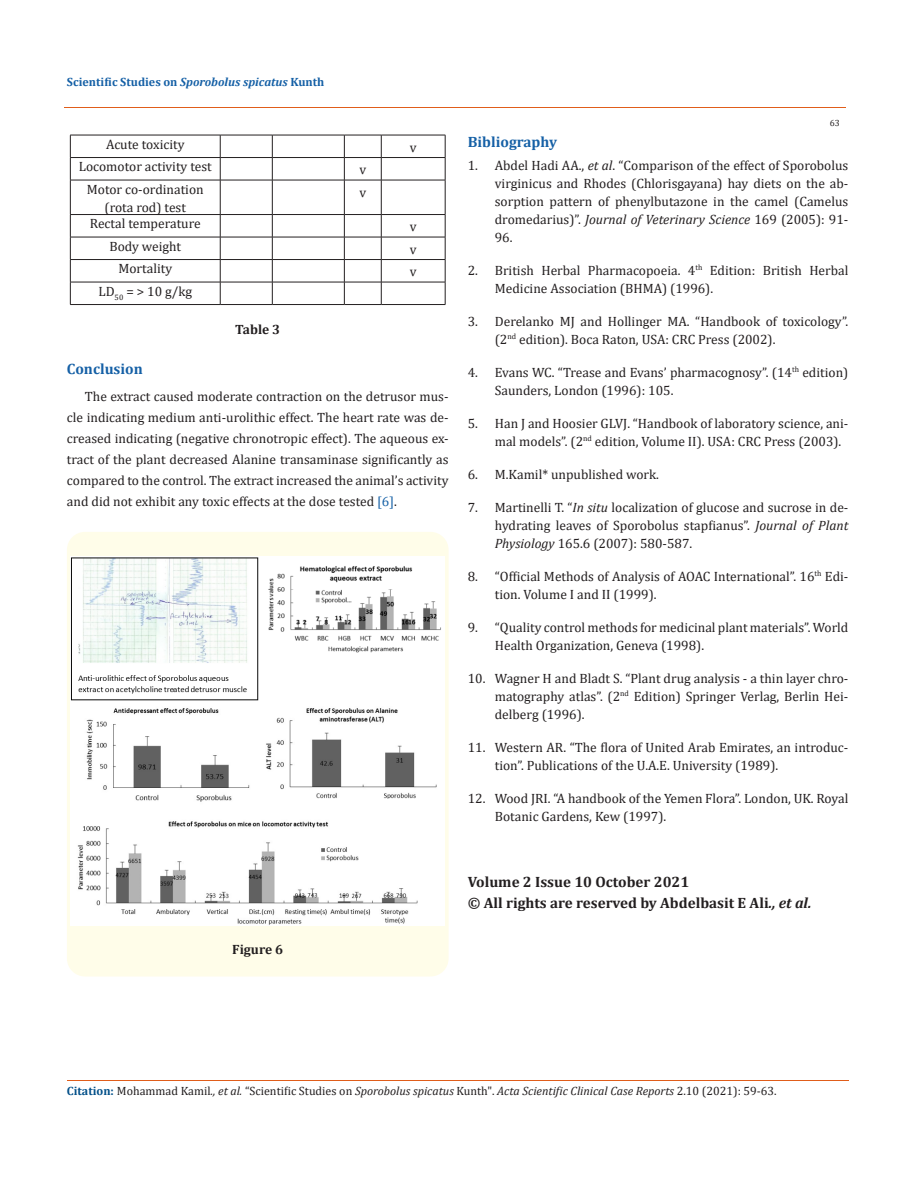
<style>
.page{position:relative;width:917px;height:1188px;background:#fff}
.page>*{position:absolute;margin:0;border:0;box-sizing:border-box;transform-origin:0 0}
.t1{font:700 15px "Cambria";color:#231f20}
.t2{font:700 15px "Cambria";color:#1560a6}
.t3{font:13.5px/18px "Cambria";color:#231f20}
.t4{font:700 13.5px "Cambria";color:#231f20}
.t5{font:italic 12px "Cambria";color:#231f20}
.t6{font:700 12px "Cambria";color:#1560a6}
.t7{font:9px "Cambria";color:#231f20}
.s1{font-style:italic}
.s2{color:#1560a6}
.s3{font-weight:700;font-style:normal;color:#035089}
.s4{font-style:normal}
</style>
<div class="page">
<hr style="left:70px;top:135px;width:150px;height:1px;background:#231f20">
<hr style="left:220px;top:135px;width:52px;height:1px;background:#231f20">
<hr style="left:272px;top:135px;width:72px;height:1px;background:#231f20">
<hr style="left:344px;top:135px;width:37px;height:1px;background:#231f20">
<hr style="left:381px;top:135px;width:64px;height:1px;background:#231f20">
<hr style="left:70px;top:157px;width:150px;height:1px;background:#231f20">
<svg style="left:70px;top:135px;width:1px;height:45px"></svg>
<hr style="left:220px;top:157px;width:52px;height:1px;background:#231f20">
<svg style="left:220px;top:135px;width:1px;height:45px"></svg>
<hr style="left:272px;top:157px;width:72px;height:1px;background:#231f20">
<svg style="left:272px;top:135px;width:1px;height:45px"></svg>
<hr style="left:344px;top:157px;width:37px;height:1px;background:#231f20">
<svg style="left:344px;top:135px;width:1px;height:45px"></svg>
<hr style="left:381px;top:157px;width:64px;height:1px;background:#231f20">
<svg style="left:381px;top:135px;width:1px;height:45px"></svg>
<svg style="left:445px;top:135px;width:1px;height:45px"></svg>
<hr style="left:70px;top:180px;width:150px;height:1px;background:#231f20">
<hr style="left:70px;top:180px;width:1px;height:34px;background:#231f20">
<hr style="left:220px;top:180px;width:52px;height:1px;background:#231f20">
<hr style="left:220px;top:180px;width:1px;height:34px;background:#231f20">
<hr style="left:272px;top:180px;width:72px;height:1px;background:#231f20">
<hr style="left:272px;top:180px;width:1px;height:34px;background:#231f20">
<hr style="left:344px;top:180px;width:37px;height:1px;background:#231f20">
<hr style="left:344px;top:180px;width:1px;height:34px;background:#231f20">
<hr style="left:381px;top:180px;width:64px;height:1px;background:#231f20">
<hr style="left:381px;top:180px;width:1px;height:34px;background:#231f20">
<hr style="left:445px;top:180px;width:1px;height:34px;background:#231f20">
<hr style="left:70px;top:214px;width:150px;height:1px;background:#231f20">
<hr style="left:220px;top:214px;width:52px;height:1px;background:#231f20">
<hr style="left:272px;top:214px;width:72px;height:1px;background:#231f20">
<hr style="left:344px;top:214px;width:37px;height:1px;background:#231f20">
<hr style="left:381px;top:214px;width:64px;height:1px;background:#231f20">
<hr style="left:70px;top:237px;width:150px;height:1px;background:#231f20">
<hr style="left:220px;top:237px;width:52px;height:1px;background:#231f20">
<hr style="left:272px;top:237px;width:72px;height:1px;background:#231f20">
<hr style="left:344px;top:237px;width:37px;height:1px;background:#231f20">
<hr style="left:381px;top:237px;width:64px;height:1px;background:#231f20">
<hr style="left:70px;top:259px;width:150px;height:1px;background:#231f20">
<hr style="left:220px;top:259px;width:52px;height:1px;background:#231f20">
<hr style="left:272px;top:259px;width:72px;height:1px;background:#231f20">
<hr style="left:344px;top:259px;width:37px;height:1px;background:#231f20">
<hr style="left:381px;top:259px;width:64px;height:1px;background:#231f20">
<hr style="left:70px;top:282px;width:150px;height:1px;background:#231f20">
<svg style="left:70px;top:215px;width:1px;height:89px"></svg>
<hr style="left:220px;top:282px;width:52px;height:1px;background:#231f20">
<svg style="left:220px;top:215px;width:1px;height:89px"></svg>
<hr style="left:272px;top:282px;width:72px;height:1px;background:#231f20">
<svg style="left:272px;top:215px;width:1px;height:89px"></svg>
<hr style="left:344px;top:282px;width:37px;height:1px;background:#231f20">
<svg style="left:344px;top:215px;width:1px;height:89px"></svg>
<hr style="left:381px;top:282px;width:64px;height:1px;background:#231f20">
<svg style="left:381px;top:215px;width:1px;height:89px"></svg>
<svg style="left:445px;top:215px;width:1px;height:89px"></svg>
<hr style="left:70px;top:304px;width:150px;height:1px;background:#231f20">
<hr style="left:220px;top:304px;width:52px;height:1px;background:#231f20">
<hr style="left:272px;top:304px;width:72px;height:1px;background:#231f20">
<hr style="left:344px;top:304px;width:37px;height:1px;background:#231f20">
<hr style="left:381px;top:304px;width:64px;height:1px;background:#231f20">
<div style="left:67px;top:532px;width:381px;height:444px;background:#fffde9;border-radius:18px"></div>
<img style="left:71px;top:556px;width:374px;height:369px">
<hr style="left:64px;top:108px;width:781px;height:1px;background:#e05d1a">
<hr style="left:67px;top:1080px;width:781px;height:1px;background:#e05d1a">
<p class="t6" style="left:67px;top:73px;width:259px">Scientific Studies on <span class="s1">Sporobolus spicatus</span> Kunth</p>
<p class="t3" style="left:106px;top:135px;width:80px">Acute toxicity</p>
<p class="t3" style="left:410px;top:138px;width:8px">v</p>
<p class="t3" style="left:79px;top:157px;width:134px">Locomotor activity test</p>
<p class="t3" style="left:359px;top:160px;width:8px">v</p>
<p class="t3" style="left:87px;top:180px;width:118px;text-align:center">Motor co-ordination (rota rod) test</p>
<p class="t3" style="left:359px;top:183px;width:8px">v</p>
<p class="t3" style="left:90px;top:214px;width:112px">Rectal temperature</p>
<p class="t3" style="left:410px;top:217px;width:8px">v</p>
<p class="t3" style="left:109px;top:237px;width:73px">Body weight</p>
<p class="t3" style="left:410px;top:240px;width:8px">v</p>
<p class="t3" style="left:118px;top:259px;width:55px">Mortality</p>
<p class="t3" style="left:410px;top:262px;width:8px">v</p>
<p class="t3" style="left:98px;top:282px;width:95px">LD<sub>50</sub> = &gt; 10 g/kg</p>
<p class="t4" style="left:235px;top:320px;width:47px">Table 3</p>
<p class="t2" style="left:67px;top:358px;width:77px">Conclusion</p>
<p class="t3" style="left:67px;top:386px;width:383px;line-height:21px;text-align:justify;text-indent:18px">The extract caused moderate contraction on the detrusor mus&shy;cle indicating medium anti-urolithic effect. The heart rate was de&shy;creased indicating (negative chronotropic effect). The aqueous ex&shy;tract of the plant decreased Alanine transaminase significantly as compared to the control. The extract increased the animal’s activity and did not exhibit any toxic effects at the dose tested <span class="s2">[6]</span>.</p>
<p class="t7" style="left:829px;top:118px;width:11px">63</p>
<p class="t2" style="left:468px;top:131px;width:91px">Bibliography</p>
<p class="t3" style="left:495px;top:156px;width:355px;text-align:justify;text-indent:-27px">1. Abdel Hadi AA., <span class="s1">et al</span>. “Comparison of the effect of Sporobolus virginicus and Rhodes (Chlorisgayana) hay diets on the ab&shy;sorption pattern of phenylbutazone in the camel (Camelus dromedarius)”. <span class="s1">Journal of Veterinary Science</span> 169 (2005): 91- 96.</p>
<p class="t3" style="left:495px;top:261px;width:355px;text-indent:-27px">2. British Herbal Pharmacopoeia. 4<sup>th</sup> Edition: British Herbal<br>Medicine Association (BHMA) (1996).</p>
<p class="t3" style="left:495px;top:312px;width:355px;text-indent:-27px">3. Derelanko MJ and Hollinger MA. “Handbook of toxicology”. (2<sup>nd</sup> edition). Boca Raton, USA: CRC Press (2002).</p>
<p class="t3" style="left:495px;top:363px;width:355px;text-indent:-27px">4. Evans WC. “Trease and Evans’ pharmacognosy”. (14<sup>th</sup> edition)<br>Saunders, London (1996): 105.</p>
<p class="t3" style="left:495px;top:414px;width:355px;text-indent:-27px">5. Han J and Hoosier GLVJ. “Handbook of laboratory science, ani&shy;mal models”. (2<sup>nd</sup> edition, Volume II). USA: CRC Press (2003).</p>
<p class="t3" style="left:468px;top:465px;width:193px">6. M.Kamil* unpublished work.</p>
<p class="t3" style="left:495px;top:498px;width:355px;text-align:justify;text-indent:-27px">7. Martinelli T. “<span class="s1">In situ</span> localization of glucose and sucrose in de&shy;hydrating leaves of Sporobolus stapfianus”. <span class="s1">Journal of Plant Physiology</span> 165.6 (2007): 580-587.</p>
<p class="t3" style="left:495px;top:567px;width:355px;text-indent:-27px">8. “Official Methods of Analysis of AOAC International”. 16<sup>th</sup> Edi&shy;tion. Volume I and II (1999).</p>
<p class="t3" style="left:495px;top:618px;width:355px;text-indent:-27px">9. “Quality control methods for medicinal plant materials”. World<br>Health Organization, Geneva (1998).</p>
<p class="t3" style="left:495px;top:669px;width:355px;text-align:justify;text-indent:-27px">10. Wagner H and Bladt S. “Plant drug analysis - a thin layer chro&shy;matography atlas”. (2<sup>nd</sup> Edition) Springer Verlag, Berlin Hei&shy;delberg (1996).</p>
<p class="t3" style="left:495px;top:738px;width:355px;text-indent:-27px">11. Western AR. “The flora of United Arab Emirates, an introduc&shy;tion”. Publications of the U.A.E. University (1989).</p>
<p class="t3" style="left:495px;top:789px;width:355px;text-indent:-27px">12. Wood JRI. “A handbook of the Yemen Flora”. London, UK. Royal<br>Botanic Gardens, Kew (1997).</p>
<p class="t4" style="left:232px;top:940px;width:52px">Figure 6</p>
<p class="t1" style="left:468px;top:872px;width:223px">Volume 2 Issue 10 October 2021</p>
<p class="t1" style="left:468px;top:893px;width:345px">© All rights are reserved by Abdelbasit E Ali<span class="s1">., et al.</span></p>
<p class="t5" style="left:67px;top:1083px;width:711px"><span class="s3">Citation:</span> <span class="s4">Mohammad Kamil</span>., et al. <span class="s4">“Scientific Studies on</span> Sporobolus spicatus <span class="s4">Kunth".</span> Acta Scientific Clinical Case Reports <span class="s4">2.10 (2021): 59-63.</span></p>
</div>
